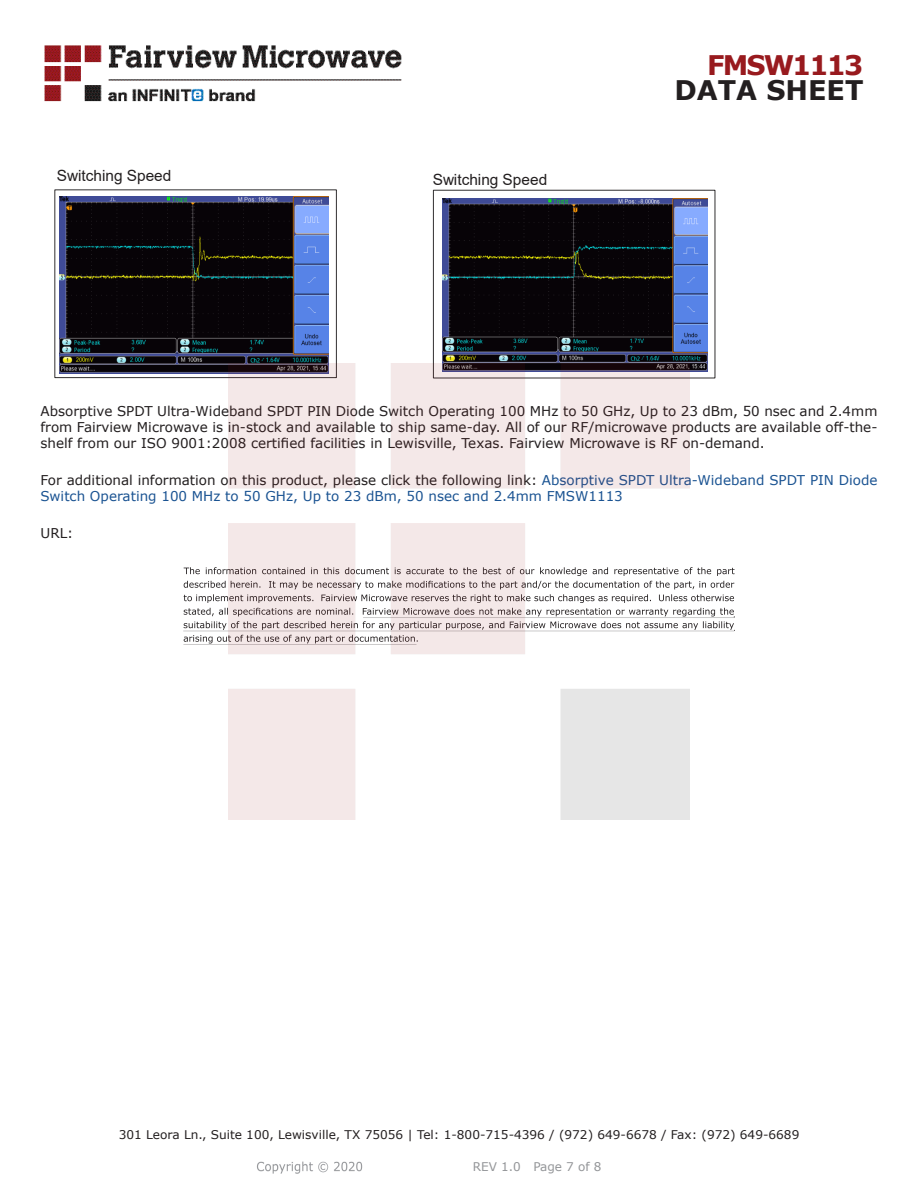
<style>
.page{position:relative;width:918px;height:1188px;background:#fff}
.page>*{position:absolute;margin:0;border:0;box-sizing:border-box;transform-origin:0 0}
.t1{font:700 27px "Verdana";color:#231f20}
.FM{font:700 27px "Verdana";letter-spacing:-.07em;color:#981a1e}
.t2{font:15.45px "Arial";color:#231f20}
.Web_Description_Para{font:13.5px/16.2px "Verdana";color:#231f20;text-align:justify}
.Web_Description_Para-2{font:13.5px/16.2px "Verdana";color:#1a5392}
.URL_para{font:13.5px "Verdana";color:#231f20}
.t3{font:12px "Verdana";color:#231f20}
.REV_Info{font:12px "Verdana";color:#939598}
.s1{color:#231f20}
</style>
<div class="page">
<div style="left:55px;top:190px;width:282px;height:188px;border:1px solid #312f30"></div>
<img style="left:60px;top:196px;width:269px;height:177px">
<div style="left:433px;top:190px;width:282px;height:188px;border:1px solid #312f30"></div>
<img style="left:442px;top:198px;width:265px;height:174px">
<svg style="left:184px;top:567px;width:551px;height:76px"></svg>
<hr style="left:363px;top:617px;width:372px;height:1px;background:#231f20">
<hr style="left:183px;top:631px;width:551px;height:1px;background:#231f20">
<hr style="left:183px;top:644px;width:234px;height:1px;background:#231f20">
<img style="left:257px;top:1161px;width:106px;height:13px">
<img style="left:228px;top:364px;width:462px;height:456px">
<img style="left:44px;top:45px;width:358px;height:57px">
<p class="t2" style="left:57px;top:165px;width:116px">Switching Speed</p>
<p class="t2" style="left:433px;top:168px;width:116px">Switching Speed</p>
<p class="FM" style="left:707px;top:46px;width:158px">FMSW1113</p>
<p class="t1" style="left:674px;top:71px;width:191px">DATA SHEET</p>
<p class="Web_Description_Para" style="left:40px;top:403px;width:839px">Absorptive SPDT Ultra-Wideband SPDT PIN Diode Switch Operating 100 MHz to 50 GHz, Up to 23 dBm, 50 nsec and 2.4mm from Fairview Microwave is in-stock and available to ship same-day. All of our RF/microwave products are available off-the&shy;shelf from our ISO 9001:2008 certified facilities in Lewisville, Texas. Fairview Microwave is RF on-demand.</p>
<p class="Web_Description_Para-2" style="left:40px;top:472px;width:839px"><span class="s1">For additional information on this product, please click the following link:</span> Absorptive SPDT Ultra-Wideband SPDT PIN Diode<br>Switch Operating 100 MHz to 50 GHz, Up to 23 dBm, 50 nsec and 2.4mm FMSW1113</p>
<p class="URL_para" style="left:40px;top:523px;width:34px">URL:</p>
<p class="t3" style="left:119px;top:1126px;width:682px">301 Leora Ln., Suite 100, Lewisville, TX 75056 | Tel: 1-800-715-4396 / (972) 649-6678 / Fax: (972) 649-6689</p>
<p class="REV_Info" style="left:473px;top:1158px;width:130px">REV 1.0 Page 7 of 8</p>
</div>
